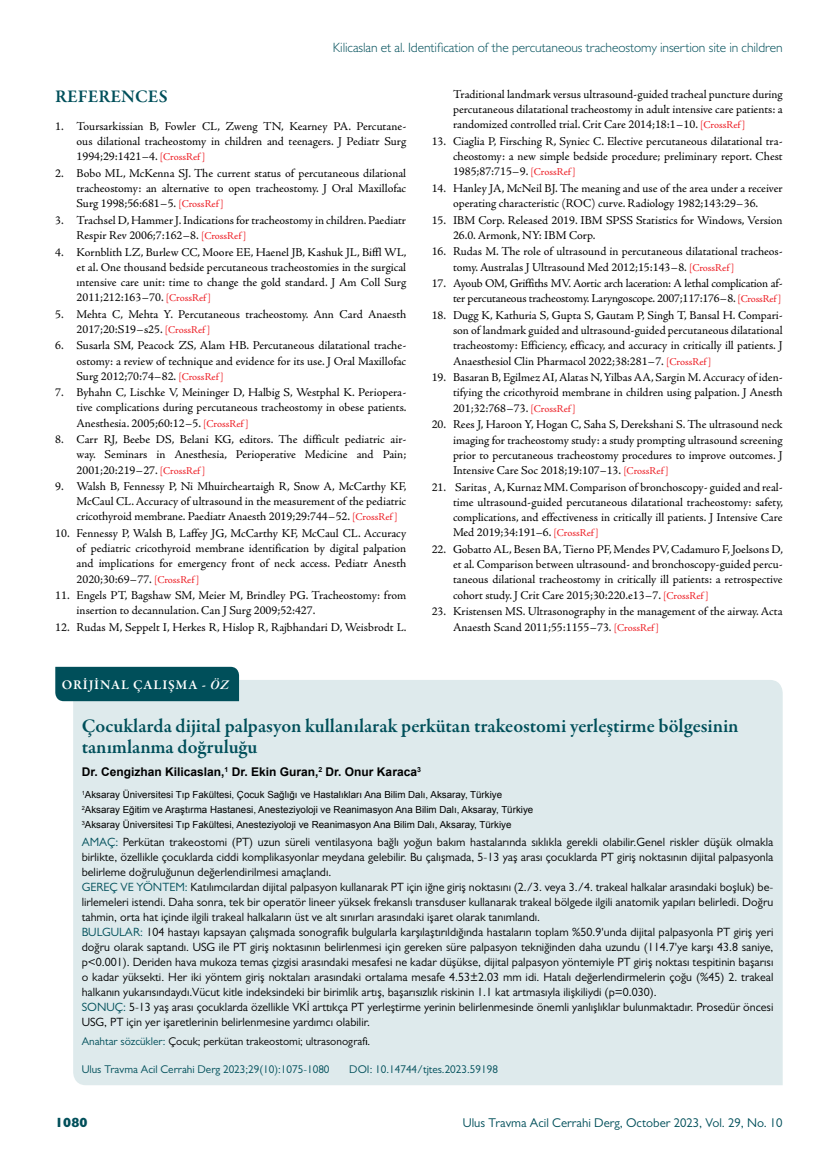
<style>
.page{position:relative;width:838px;height:1170px;background:#fff}
.page>*{position:absolute;margin:0;border:0;box-sizing:border-box;transform-origin:0 0}
.t1{font:600 19.5px/21px "Garamond Premr Pro";color:#004f5a}
.t2{font:600 18px "Garamond Premr Pro";letter-spacing:.01em;color:#004f5a}
.t3{font:300 13.5px "Gill Sans MT Pro";letter-spacing:-.005em;color:#004f5a}
.t4{font:600 13.5px "Garamond Premr Pro";letter-spacing:.06em;color:#fff}
.t5{font:800 13.5px "Gill Sans MT Pro";color:#004f5a}
.t6{font:12.75px "Gill Sans MT Pro";color:#004f5a}
.t7{font:12px/15.3px "Adobe Jenson Pro";letter-spacing:-.005em;color:#000;text-align:justify}
.t8{font:12px/15px "Gill Sans MT Pro";color:#000}
.t9{font:700 12px "Arial";color:#000}
.t10{font:11.25px "Gill Sans MT Pro";color:#004f5a}
.t11{font:11.25px "Gill Sans MT Pro";color:#000}
.t12{font:9.75px/15.3px "Arial";color:#000}
.s1{font-size:10.5px;color:#ed1d24}
.s2{font-style:italic}
.s3{color:#004f5a}
</style>
<div class="page">
<div style="left:73px;top:680px;width:709px;height:405px;background:#deeaec"></div>
<div style="left:55px;top:666px;width:184px;height:35px;background:#004f5a"></div>
<p class="t3" style="left:333px;top:39px;width:451px">Kilicaslan et al. Identification of the percutaneous tracheostomy insertion site in children</p>
<h2 class="t2" style="left:55px;top:86px;width:114px">REFERENCES</h2>
<p class="t7" style="left:77px;top:119px;width:331px;text-indent:-21px">1. Toursarkissian B, Fowler CL, Zweng TN, Kearney PA. Percutane&shy;ous dilational tracheostomy in children and teenagers. J Pediatr Surg 1994;29:1421−4. <span class="s1">[CrossRef ]</span></p>
<p class="t7" style="left:77px;top:166px;width:331px;text-indent:-21px">2. Bobo ML, McKenna SJ. The current status of percutaneous dilational tracheostomy: an alternative to open tracheostomy. J Oral Maxillofac Surg 1998;56:681−5. <span class="s1">[CrossRef ]</span></p>
<p class="t7" style="left:77px;top:213px;width:331px;text-indent:-21px">3. Trachsel D, Hammer J. Indications for tracheostomy in children. Paediatr<br>Respir Rev 2006;7:162−8. <span class="s1">[CrossRef ]</span></p>
<p class="t7" style="left:77px;top:244px;width:331px;text-indent:-21px">4. Kornblith LZ, Burlew CC, Moore EE, Haenel JB, Kashuk JL, Biffl WL, et al. One thousand bedside percutaneous tracheostomies in the surgical ıntensive care unit: time to change the gold standard. J Am Coll Surg 2011;212:163−70. <span class="s1">[CrossRef ]</span></p>
<p class="t7" style="left:77px;top:306px;width:331px;text-indent:-21px">5. Mehta C, Mehta Y. Percutaneous tracheostomy. Ann Card Anaesth<br>2017;20:S19−s25. <span class="s1">[CrossRef ]</span></p>
<p class="t7" style="left:77px;top:338px;width:331px;text-indent:-21px">6. Susarla SM, Peacock ZS, Alam HB. Percutaneous dilatational trache&shy;ostomy: a review of technique and evidence for its use. J Oral Maxillofac Surg 2012;70:74−82. <span class="s1">[CrossRef ]</span></p>
<p class="t7" style="left:77px;top:385px;width:331px;text-indent:-21px">7. Byhahn C, Lischke V, Meininger D, Halbig S, Westphal K. Periopera&shy;tive complications during percutaneous tracheostomy in obese patients.<br>Anesthesia. 2005;60:12−5. <span class="s1">[CrossRef ]</span></p>
<p class="t7" style="left:77px;top:432px;width:331px;text-indent:-21px">8. Carr RJ, Beebe DS, Belani KG, editors. The difficult pediatric air&shy;way. Seminars in Anesthesia, Perioperative Medicine and Pain; 2001;20:219−27. <span class="s1">[CrossRef ]</span></p>
<p class="t7" style="left:77px;top:479px;width:331px;text-indent:-21px">9. Walsh B, Fennessy P, Ni Mhuircheartaigh R, Snow A, McCarthy KF, McCaul CL. Accuracy of ultrasound in the measurement of the pediatric cricothyroid membrane. Paediatr Anaesth 2019;29:744−52. <span class="s1">[CrossRef ]</span></p>
<p class="t7" style="left:77px;top:526px;width:331px;text-indent:-21px">10. Fennessy P, Walsh B, Laffey JG, McCarthy KF, McCaul CL. Accuracy of pediatric cricothyroid membrane identification by digital palpation and implications for emergency front of neck access. Pediatr Anesth 2020;30:69−77. <span class="s1">[CrossRef ]</span></p>
<p class="t7" style="left:77px;top:588px;width:331px;text-indent:-21px">11. Engels PT, Bagshaw SM, Meier M, Brindley PG. Tracheostomy: from insertion to decannulation. Can J Surg 2009;52:427.</p>
<p class="t7" style="left:55px;top:619px;width:353px">12. Rudas M, Seppelt I, Herkes R, Hislop R, Rajbhandari D, Weisbrodt L.</p>
<p class="t4" style="left:62px;top:676px;width:168px">ORİJİNAL ÇALIŞMA - <span class="s2">ÖZ</span></p>
<p class="t7" style="left:453px;top:86px;width:331px">Traditional landmark versus ultrasound-guided tracheal puncture during percutaneous dilatational tracheostomy in adult intensive care patients: a randomized controlled trial. Crit Care 2014;18:1−10. <span class="s1">[CrossRef ]</span></p>
<p class="t7" style="left:453px;top:133px;width:331px;text-indent:-21px">13. Ciaglia P, Firsching R, Syniec C. Elective percutaneous dilatational tra&shy;cheostomy: a new simple bedside procedure; preliminary report. Chest 1985;87:715−9. <span class="s1">[CrossRef ]</span></p>
<p class="t7" style="left:432px;top:180px;width:352px;text-align:center">14. Hanley JA, McNeil BJ. The meaning and use of the area under a receiver operating characteristic (ROC) curve. Radiology 1982;143:29−36.</p>
<p class="t7" style="left:453px;top:212px;width:331px;text-indent:-21px">15. IBM Corp. Released 2019. IBM SPSS Statistics for Windows, Version<br>26.0. Armonk, NY: IBM Corp.</p>
<p class="t7" style="left:453px;top:244px;width:331px;text-indent:-21px">16. Rudas M. The role of ultrasound in percutaneous dilatational tracheos&shy;tomy. Australas J Ultrasound Med 2012;15:143−8. <span class="s1">[CrossRef ]</span></p>
<p class="t7" style="left:432px;top:276px;width:352px;text-align:right">17. Ayoub OM, Griffiths MV. Aortic arch laceration: A lethal complication af&shy;ter percutaneous tracheostomy. Laryngoscope. 2007;117:176−8. <span class="s1">[CrossRef ]</span></p>
<p class="t7" style="left:453px;top:308px;width:331px;text-indent:-21px">18. Dugg K, Kathuria S, Gupta S, Gautam P, Singh T, Bansal H. Compari&shy;son of landmark guided and ultrasound-guided percutaneous dilatational tracheostomy: Efficiency, efficacy, and accuracy in critically ill patients. J Anaesthesiol Clin Pharmacol 2022;38:281−7. <span class="s1">[CrossRef ]</span></p>
<p class="t7" style="left:453px;top:370px;width:331px;text-indent:-21px">19. Basaran B, Egilmez AI, Alatas N, Yilbas AA, Sargin M. Accuracy of iden&shy;tifying the cricothyroid membrane in children using palpation. J Anesth 201;32:768−73. <span class="s1">[CrossRef ]</span></p>
<p class="t7" style="left:453px;top:417px;width:331px;text-indent:-21px">20. Rees J, Haroon Y, Hogan C, Saha S, Derekshani S. The ultrasound neck imaging for tracheostomy study: a study prompting ultrasound screening prior to percutaneous tracheostomy procedures to improve outcomes. J Intensive Care Soc 2018;19:107–13. <span class="s1">[CrossRef ]</span></p>
<p class="t7" style="left:453px;top:479px;width:331px;text-indent:-21px">21. Saritas¸ A, Kurnaz MM. Comparison of bronchoscopy- guided and real&shy;time ultrasound-guided percutaneous dilatational tracheostomy: safety, complications, and effectiveness in critically ill patients. J Intensive Care Med 2019;34:191–6. <span class="s1">[CrossRef ]</span></p>
<p class="t7" style="left:453px;top:541px;width:331px;text-indent:-21px">22. Gobatto AL, Besen BA, Tierno PF, Mendes PV, Cadamuro F, Joelsons D, et al. Comparison between ultrasound- and bronchoscopy-guided percu&shy;taneous dilational tracheostomy in critically ill patients: a retrospective cohort study. J Crit Care 2015;30:220.e13−7. <span class="s1">[CrossRef ]</span></p>
<p class="t7" style="left:453px;top:603px;width:331px;text-indent:-21px">23. Kristensen MS. Ultrasonography in the management of the airway. Acta<br>Anaesth Scand 2011;55:1155−73. <span class="s1">[CrossRef ]</span></p>
<h1 class="t1" style="left:82px;top:715px;width:658px">Çocuklarda dijital palpasyon kullanılarak perkütan trakeostomi yerleştirme bölgesinin tanımlanma doğruluğu</h1>
<p class="t9" style="left:82px;top:763px;width:341px">Dr. Cengizhan Kilicaslan,<sup>1</sup> Dr. Ekin Guran,<sup>2</sup> Dr. Onur Karaca<sup>3</sup></p>
<p class="t12" style="left:82px;top:786px;width:453px"><sup>1</sup>Aksaray Üniversitesi Tıp Fakültesi, Çocuk Sağlığı ve Hastalıkları Ana Bilim Dalı, Aksaray, Türkiye<br><sup>2</sup>Aksaray Eğitim ve Araştırma Hastanesi, Anesteziyoloji ve Reanimasyon Ana Bilim Dalı, Aksaray, Türkiye<br><sup>3</sup>Aksaray Üniversitesi Tıp Fakültesi, Anesteziyoloji ve Reanimasyon Ana Bilim Dalı, Aksaray, Türkiye</p>
<p class="t8" style="left:82px;top:833px;width:693px"><span class="s3">AMAÇ:</span> Perkütan trakeostomi (PT) uzun süreli ventilasyona bağlı yoğun bakım hastalarında sıklıkla gerekli olabilir.Genel riskler düşük olmakla birlikte, özellikle çocuklarda ciddi komplikasyonlar meydana gelebilir. Bu çalışmada, 5-13 yaş arası çocuklarda PT giriş noktasının dijital palpasyonla belirleme doğruluğunun değerlendirilmesi amaçlandı.<br><span class="s3">GEREÇ VE YÖNTEM:</span> Katılımcılardan dijital palpasyon kullanarak PT için iğne giriş noktasını (2./3. veya 3./4. trakeal halkalar arasındaki boşluk) be&shy;lirlemeleri istendi. Daha sonra, tek bir operatör lineer yüksek frekanslı transduser kullanarak trakeal bölgede ilgili anatomik yapıları belirledi. Doğru tahmin, orta hat içinde ilgili trakeal halkaların üst ve alt sınırları arasındaki işaret olarak tanımlandı.<br><span class="s3">BULGULAR:</span> 104 hastayı kapsayan çalışmada sonografik bulgularla karşılaştırıldığında hastaların toplam %50.9'unda dijital palpasyonla PT giriş yeri doğru olarak saptandı. USG ile PT giriş noktasının belirlenmesi için gereken süre palpasyon tekniğinden daha uzundu (114.7'ye karşı 43.8 saniye, p&lt;0.001). Deriden hava mukoza temas çizgisi arasındaki mesafesi ne kadar düşükse, dijital palpasyon yöntemiyle PT giriş noktası tespitinin başarısı o kadar yüksekti. Her iki yöntem giriş noktaları arasındaki ortalama mesafe 4.53±2.03 mm idi. Hatalı değerlendirmelerin çoğu (%45) 2. trakeal halkanın yukarısındaydı.Vücut kitle indeksindeki bir birimlik artış, başarısızlık riskinin 1.1 kat artmasıyla ilişkiliydi (p=0.030).<br><span class="s3">SONUÇ:</span> 5-13 yaş arası çocuklarda özellikle VKİ arttıkça PT yerleştirme yerinin belirlenmesinde önemli yanlışlıklar bulunmaktadır. Prosedür öncesi USG, PT için yer işaretlerinin belirlenmesine yardımcı olabilir.</p>
<p class="t11" style="left:82px;top:1034px;width:290px"><span class="s3">Anahtar sözcükler:</span> Çocuk; perkütan trakeostomi; ultrasonografi.</p>
<p class="t10" style="left:82px;top:1062px;width:249px">Ulus Travma Acil Cerrahi Derg 2023;29(10):1075-1080</p>
<p class="t10" style="left:349px;top:1062px;width:150px">DOI: 10.14744/tjtes.2023.59198</p>
<p class="t5" style="left:55px;top:1114px;width:34px">1080</p>
<p class="t6" style="left:463px;top:1115px;width:321px">Ulus Travma Acil Cerrahi Derg, October 2023, Vol. 29, No. 10</p>
</div>
